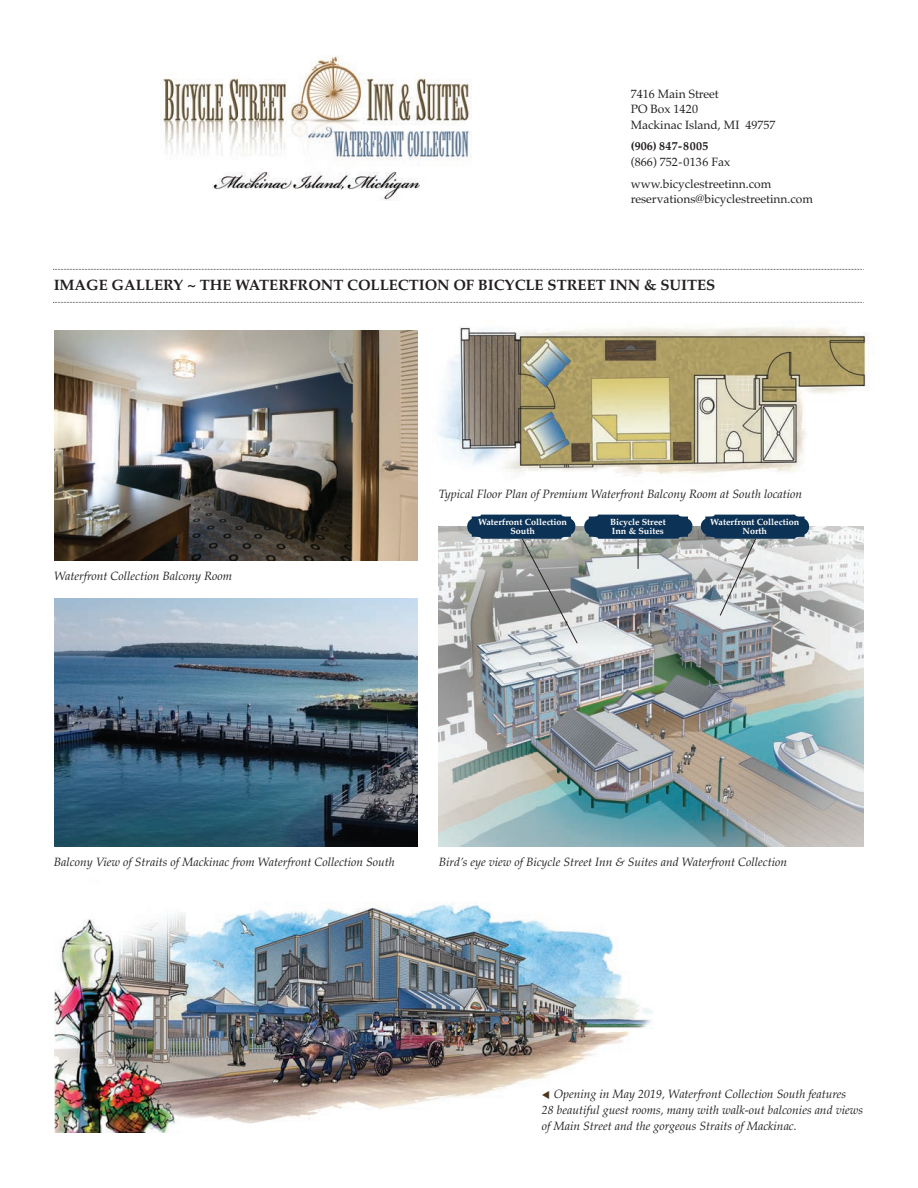
<style>
.page{position:relative;width:918px;height:1188px;background:#fff}
.page>*{position:absolute;margin:0;border:0;box-sizing:border-box;transform-origin:0 0}
.t1{font:700 15px "Palatino";color:#231f20}
.t2{font:italic 12px/15.9px "Palatino";color:#231f20}
.t3{font:12px/15.9px "Palatino";color:#231f20}
.t4{font:700 12px "Palatino";letter-spacing:.025em;color:#231f20}
.t5{font:700 9px/9px "Palatino";color:#fff;text-align:center}
</style>
<div class="page">
<img style="left:54px;top:902px;width:599px;height:231px">
<svg style="left:53px;top:269px;width:811px;height:1px"></svg>
<svg style="left:53px;top:302px;width:811px;height:1px"></svg>
<img style="left:54px;top:330px;width:363px;height:231px">
<img style="left:437px;top:326px;width:432px;height:151px">
<img style="left:163px;top:56px;width:309px;height:144px">
<img style="left:439px;top:527px;width:425px;height:320px">
<img style="left:54px;top:598px;width:363px;height:249px">
<hr style="left:638px;top:537px;width:1px;height:32px;background:#231f20">
<svg style="left:467px;top:515px;width:111px;height:129px;background:#91989c"></svg>
<svg style="left:701px;top:515px;width:108px;height:101px;background:#9fa8b1"></svg>
<svg style="left:584px;top:515px;width:109px;height:24px;background:#1b3e5e"></svg>
<svg style="left:542px;top:1091px;width:7px;height:8px"></svg>
<p class="t3" style="left:631px;top:87px;width:146px">7416 Main Street<br>PO Box 1420<br>Mackinac Island, MI 49757</p>
<p class="t4" style="left:631px;top:142px;width:79px">(906) 847-8005</p>
<p class="t3" style="left:631px;top:153px;width:142px;line-height:21.3px">(866) 752-0136 Fax www.bicyclestreetinn.com</p>
<p class="t3" style="left:631px;top:193px;width:184px">reservations@bicyclestreetinn.com</p>
<p class="t1" style="left:54px;top:279px;width:663px">IMAGE GALLERY ~ THE WATERFRONT COLLECTION OF BICYCLE STREET INN &amp; SUITES</p>
<p class="t2" style="left:54px;top:570px;width:180px">Waterfront Collection Balcony Room</p>
<p class="t2" style="left:439px;top:488px;width:365px">Typical Floor Plan of Premium Waterfront Balcony Room at South location</p>
<p class="t5" style="left:478px;top:518px;width:91px">Waterfront Collection<br>South</p>
<p class="t5" style="left:710px;top:518px;width:91px">Waterfront Collection<br>North</p>
<p class="t5" style="left:610px;top:518px;width:57px;text-align:left">Bicycle Street<br>Inn &amp; Suites</p>
<p class="t2" style="left:54px;top:856px;width:342px">Balcony View of Straits of Mackinac from Waterfront Collection South</p>
<p class="t2" style="left:439px;top:856px;width:350px">Bird’s eye view of Bicycle Street Inn &amp; Suites and Waterfront Collection</p>
<p class="t2" style="left:542px;top:1088px;width:323px;text-indent:12px">Opening in May 2019, Waterfront Collection South features<br>28 beautiful guest rooms, many with walk-out balconies and views of Main Street and the gorgeous Straits of Mackinac.</p>
</div>
